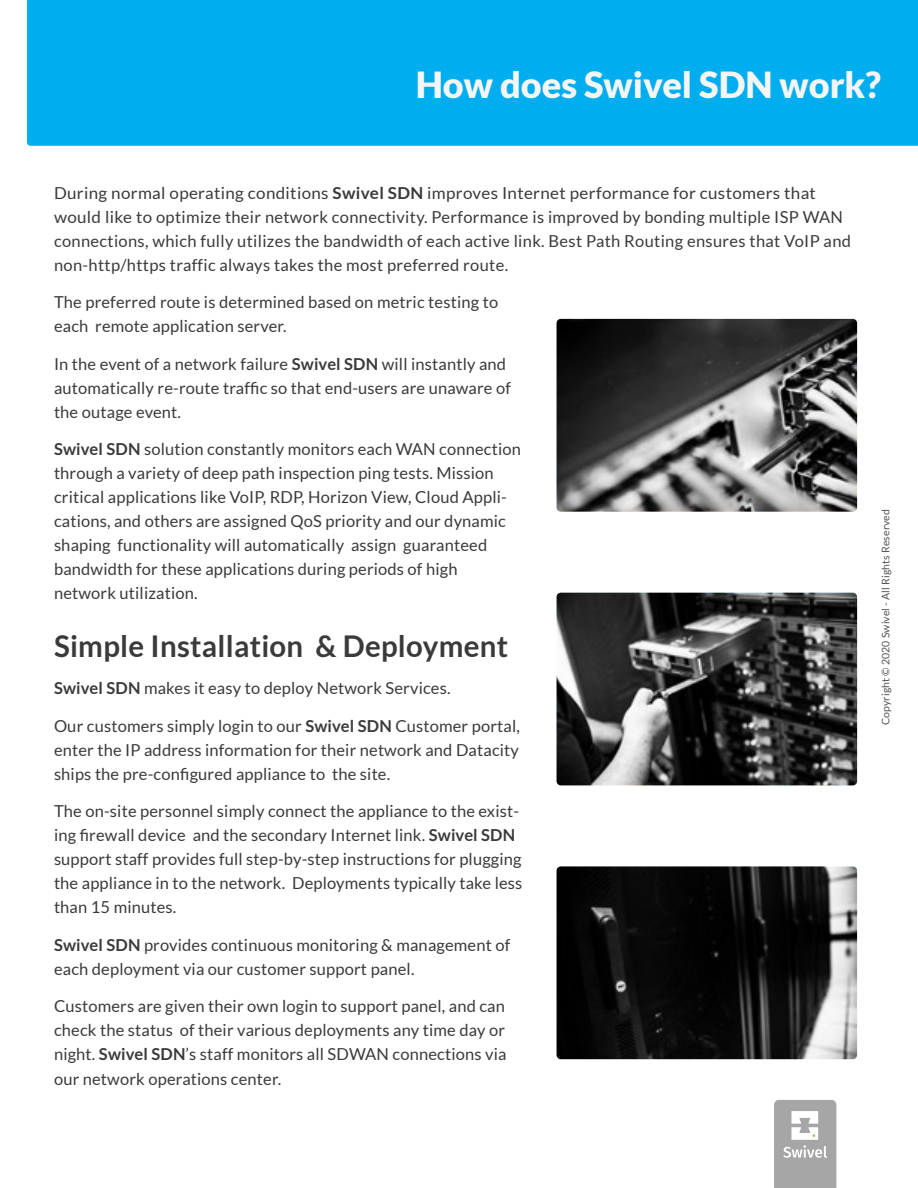
<style>
.page{position:relative;width:918px;height:1188px;background:#fff}
.page>*{position:absolute;margin:0;border:0;box-sizing:border-box;transform-origin:0 0}
.t1{font:900 36px "Lato";color:#f5f5f5}
.t2{font:700 30px "Lato";letter-spacing:.01em;color:#3a3a3b}
.t3{font:16.5px/24px "Lato";letter-spacing:.01em;color:#3a3a3b}
.t4{font:10.5px "Lato";letter-spacing:.01em;color:#565353}
.s1{font-weight:700}
</style>
<div class="page">
<div style="left:27px;top:0;width:891px;height:146px;background:#00aeef"></div>
<svg style="left:774px;top:1100px;width:62px;height:88px;background:#b2b2b3"></svg>
<svg style="left:557px;top:866px;width:300px;height:193px;background:#212121"></svg>
<svg style="left:557px;top:593px;width:300px;height:192px;background:#434343"></svg>
<svg style="left:557px;top:319px;width:300px;height:193px;background:#595959"></svg>
<h1 class="t1" style="left:416px;top:63px;width:467px">How does Swivel SDN work?</h1>
<p class="t3" style="left:54px;top:181px;width:799px">During normal operating conditions <span class="s1">Swivel SDN</span> improves Internet performance for customers that would like to optimize their network connectivity. Performance is improved by bonding multiple ISP WAN connections, which fully utilizes the bandwidth of each active link. Best Path Routing ensures that VoIP and non-http/https traffic always takes the most preferred route.</p>
<p class="t3" style="left:54px;top:290px;width:446px">The preferred route is determined based on metric testing to each remote application server.</p>
<p class="t3" style="left:54px;top:352px;width:459px">In the event of a network failure <span class="s1">Swivel SDN</span> will instantly and automatically re-route traffic so that end-users are unaware of the outage event.</p>
<p class="t3" style="left:54px;top:437px;width:469px"><span class="s1">Swivel SDN</span> solution constantly monitors each WAN connection through a variety of deep path inspection ping tests. Mission critical applications like VoIP, RDP, Horizon View, Cloud Appli&shy;cations, and others are assigned QoS priority and our dynamic shaping functionality will automatically assign guaranteed bandwidth for these applications during periods of high network utilization.</p>
<h2 class="t2" style="left:54px;top:629px;width:456px">Simple Installation &amp; Deployment</h2>
<p class="t3" style="left:54px;top:676px;width:398px"><span class="s1">Swivel SDN</span> makes it easy to deploy Network Services.</p>
<p class="t3" style="left:54px;top:714px;width:467px;text-align:justify">Our customers simply login to our <span class="s1">Swivel SDN</span> Customer portal, enter the IP address information for their network and Datacity ships the pre-configured appliance to the site.</p>
<p class="t3" style="left:54px;top:799px;width:470px">The on-site personnel simply connect the appliance to the exist&shy;ing firewall device and the secondary Internet link. <span class="s1">Swivel SDN </span>support staff provides full step-by-step instructions for plugging the appliance in to the network. Deployments typically take less than 15 minutes.</p>
<p class="t3" style="left:54px;top:933px;width:458px"><span class="s1">Swivel SDN</span> provides continuous monitoring &amp; management of each deployment via our customer support panel.</p>
<p class="t3" style="left:54px;top:994px;width:454px;text-align:justify">Customers are given their own login to support panel, and can check the status of their various deployments any time day or night. <span class="s1">Swivel SDN</span>’s staff monitors all SDWAN connections via our network operations center.</p>
<p class="t4" style="left:880px;top:725px;width:217px;rotate:-90deg">Copyright © 2020 Swivel - All Rights Reserved</p>
</div>
